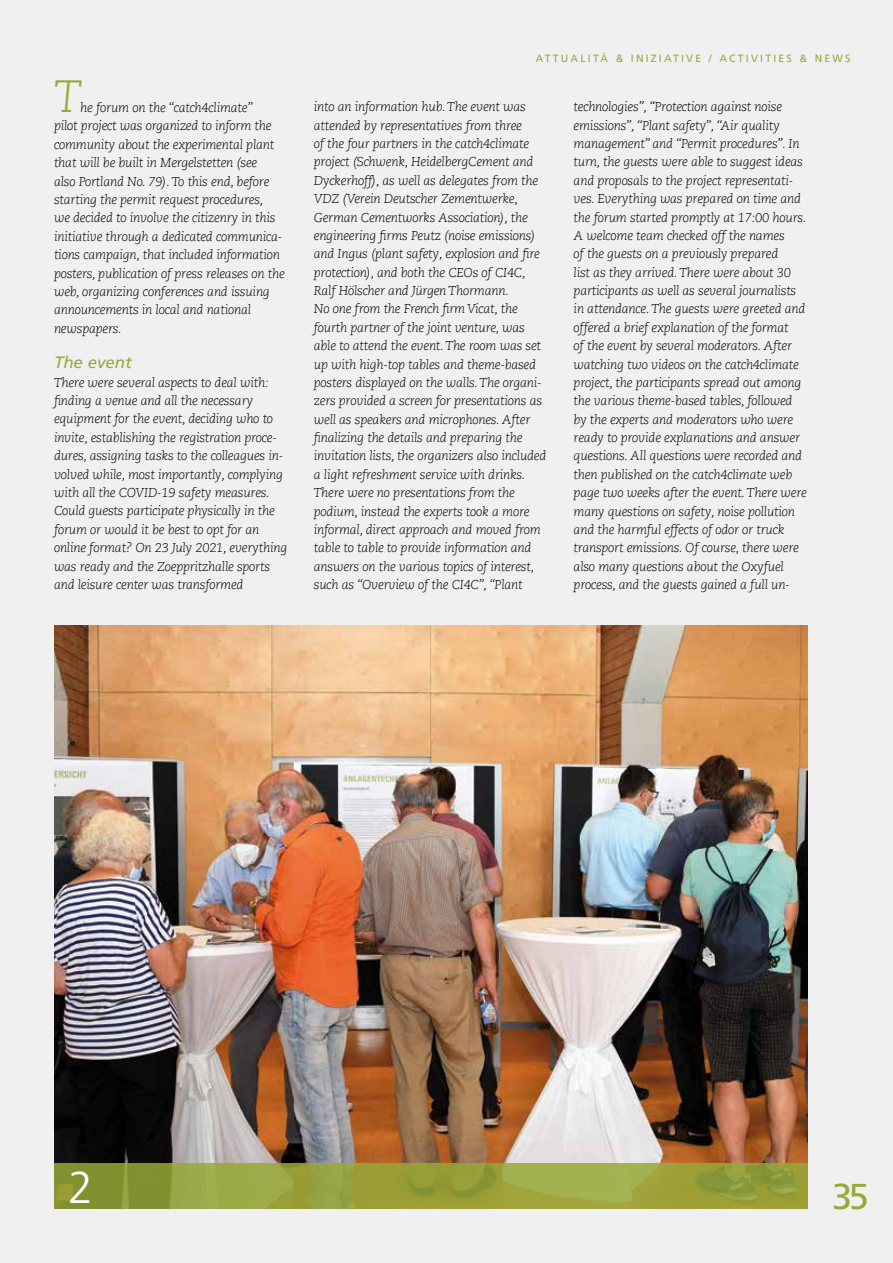
<style>
.page{position:relative;width:893px;height:1263px;background:#f0f0f1}
.page>*{position:absolute;margin:0;border:0;box-sizing:border-box;transform-origin:0 0}
.t1{font:italic 300 45px "Caecilia Com 46";color:#98a938}
.t2{font:300 45px "Frutiger LT Com";color:#fff}
.t3{font:36px "Frutiger LT Com";color:#98a938}
.t4{font:italic 16.5px "Frutiger LT Com";color:#98a938}
.t5{font:italic 300 12.75px/18.3px "Caecilia Com 46";letter-spacing:-.02em;color:#000}
.t6{font:10.5px "Frutiger LT Com";letter-spacing:.21em;color:#98a938}
</style>
<div class="page">
<img style="left:54px;top:625px;width:754px;height:538px">
<svg style="left:54px;top:1163px;width:754px;height:46px;background:#97a03d"></svg>
<h1 class="t1" style="left:54px;top:69px;width:29px">T</h1>
<p class="t5" style="left:54px;top:98px;width:232px;text-indent:26px">he forum on the “catch4climate”<br>pilot project was organized to inform the community about the experimental plant that will be built in Mergelstetten (see<br>also Portland No. 79). To this end, before starting the permit request procedures,<br>we decided to involve the citizenry in this initiative through a dedicated communica&shy;tions campaign, that included information posters, publication of press releases on the web, organizing conferences and issuing announcements in local and national newspapers.</p>
<p class="t4" style="left:54px;top:352px;width:80px">The event</p>
<p class="t5" style="left:54px;top:373px;width:235px">There were several aspects to deal with: finding a venue and all the necessary equipment for the event, deciding who to invite, establishing the registration proce&shy;dures, assigning tasks to the colleagues in&shy;volved while, most importantly, complying with all the COVID-19 safety measures.<br>Could guests participate physically in the forum or would it be best to opt for an online format? On 23 July 2021, everything was ready and the Zoeppritzhalle sports and leisure center was transformed</p>
<p class="t6" style="left:536px;top:52px;width:316px">ATTUA LITÀ &amp; INIZIATIVE / AC TIVITIES &amp; NEWS</p>
<p class="t5" style="left:314px;top:98px;width:234px">into an information hub. The event was attended by representatives from three<br>of the four partners in the catch4climate project (Schwenk, HeidelbergCement and Dyckerhoff), as well as delegates from the VDZ (Verein Deutscher Zementwerke, German Cementworks Association), the engineering firms Peutz (noise emissions) and Ingus (plant safety, explosion and fire protection), and both the CEOs of CI4C, Ralf Hölscher and Jürgen Thormann.<br>No one from the French firm Vicat, the fourth partner of the joint venture, was able to attend the event. The room was set up with high-top tables and theme-based posters displayed on the walls. The organi&shy;zers provided a screen for presentations as well as speakers and microphones. After finalizing the details and preparing the invitation lists, the organizers also included a light refreshment service with drinks.<br>There were no presentations from the podium, instead the experts took a more informal, direct approach and moved from table to table to provide information and answers on the various topics of interest, such as “Overview of the CI4C”, “Plant</p>
<p class="t5" style="left:574px;top:98px;width:235px">technologies”, “Protection against noise emissions”, “Plant safety”, “Air quality management” and “Permit procedures”. In turn, the guests were able to suggest ideas and proposals to the project representati&shy;ves. Everything was prepared on time and the forum started promptly at 17:00 hours.<br>A welcome team checked off the names<br>of the guests on a previously prepared<br>list as they arrived. There were about 30 participants as well as several journalists in attendance. The guests were greeted and offered a brief explanation of the format<br>of the event by several moderators. After watching two videos on the catch4climate project, the participants spread out among the various theme-based tables, followed by the experts and moderators who were ready to provide explanations and answer questions. All questions were recorded and then published on the catch4climate web page two weeks after the event. There were many questions on safety, noise pollution and the harmful effects of odor or truck transport emissions. Of course, there were also many questions about the Oxyfuel process, and the guests gained a full un-</p>
<h1 class="t2" style="left:68px;top:1160px;width:27px">2</h1>
<h2 class="t3" style="left:832px;top:1174px;width:38px">35</h2>
</div>
